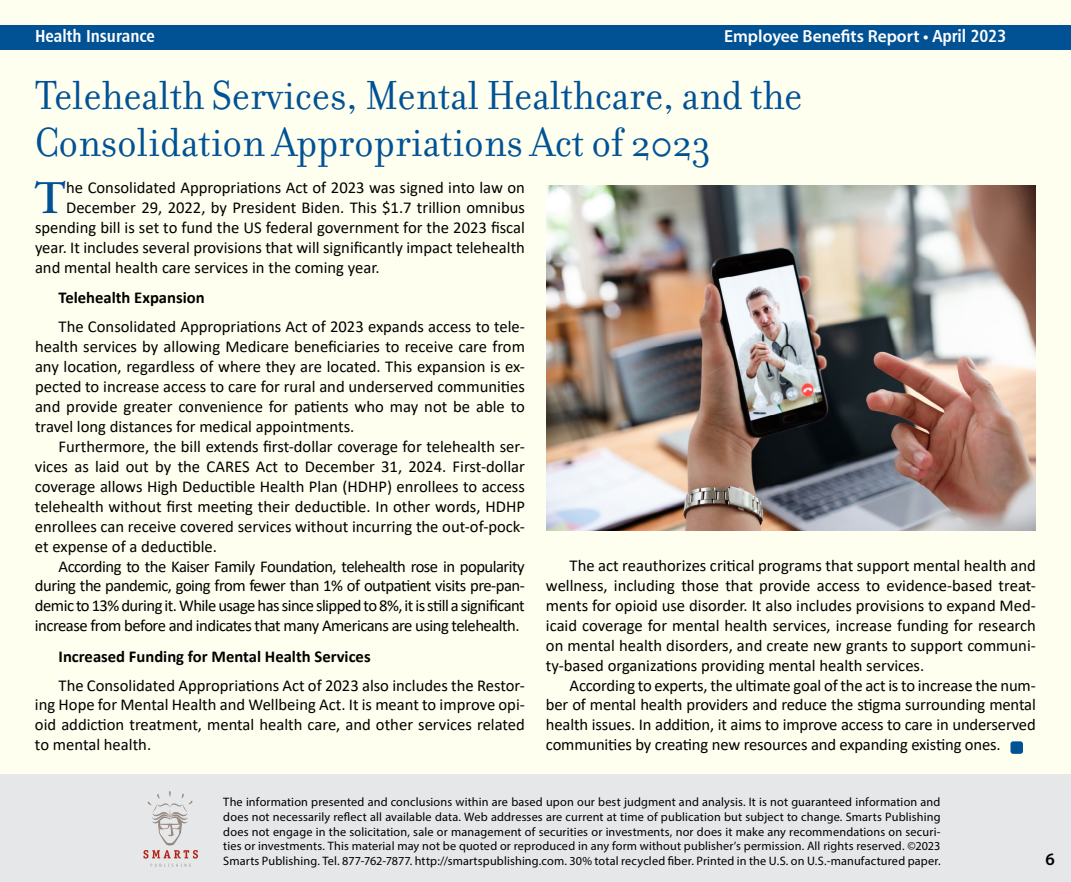
<style>
.page{position:relative;width:1071px;height:882px;background:#fff}
.page>*{position:absolute;margin:0;border:0;box-sizing:border-box;transform-origin:0 0}
.t1{font:600 46.73px "Adobe Garamond Pro";color:#005295}
.t2{font:43.75px/47.2px "Filosofia OT";color:#005295;scale:.95 1}
.t3{font:600 17.5px "Myriad Pro";color:#fff}
.t4{font:17.5px "Humanist 777 BT Bold Condensed B";color:#fff}
.t5{font:600 17.5px "Myriad Pro";color:#000}
.t6{font:16.62px/19.9px "Calibri";color:#000;text-align:justify}
.t7{font:700 16.62px "Calibri";color:#000}
.t8{font:12.25px/14.7px "Myriad Pro";letter-spacing:.01em;color:#000;text-align:justify}
.s1{font-family:"Humanist 777 BT Bold Condensed B";font-weight:400}
</style>
<div class="page">
<div style="left:1px;top:1px;width:1070px;height:881px;background:#fffff0"></div>
<div style="left:0;top:25px;width:1071px;height:24px;background:#005295"></div>
<div style="left:0;top:775px;width:1071px;height:107px;background:#e6e7e8"></div>
<svg style="left:144px;top:791px;width:54px;height:76px"></svg>
<img style="left:546px;top:186px;width:490px;height:344px">
<div style="left:1010px;top:741px;width:13px;height:13px;background:#005295;border-radius:3px"></div>
<p class="t4" style="left:35px;top:25px;width:121px">Health Insurance</p>
<p class="t3" style="left:724px;top:25px;width:284px">Employee Benefits Report • <span class="s1">April 2023</span></p>
<h2 class="t2" style="left:35px;top:72px;width:809px">Telehealth Services, Mental Healthcare, and the<br>Consolidation Appropriations Act of 2023</h2>
<h1 class="t1" style="left:34px;top:171px;width:33px">T</h1>
<p class="t6" style="left:66px;top:177px;width:460px">he Consolidated Appropriations Act of 2023 was signed into law on</p>
<p class="t6" style="left:66px;top:197px;width:460px">December 29, 2022, by President Biden. This $1.7 trillion omnibus</p>
<p class="t6" style="left:35px;top:217px;width:491px">spending bill is set to fund the US federal government for the 2023 fiscal</p>
<p class="t6" style="left:35px;top:237px;width:491px">year. It includes several provisions that will significantly impact telehealth</p>
<p class="t6" style="left:35px;top:257px;width:346px">and mental health care services in the coming year.</p>
<p class="t7" style="left:59px;top:286px;width:148px">Telehealth Expansion</p>
<p class="t6" style="left:35px;top:316px;width:492px;text-indent:24px">The Consolidated Appropriations Act of 2023 expands access to tele&shy;health services by allowing Medicare beneficiaries to receive care from any location, regardless of where they are located. This expansion is ex&shy;pected to increase access to care for rural and underserved communities and provide greater convenience for patients who may not be able to travel long distances for medical appointments.</p>
<p class="t6" style="left:35px;top:436px;width:492px;text-indent:24px">Furthermore, the bill extends first-dollar coverage for telehealth ser&shy;vices as laid out by the CARES Act to December 31, 2024. First-dollar coverage allows High Deductible Health Plan (HDHP) enrollees to access telehealth without first meeting their deductible. In other words, HDHP enrollees can receive covered services without incurring the out-of-pock&shy;et expense of a deductible.</p>
<p class="t6" style="left:35px;top:556px;width:491px;text-indent:24px">According to the Kaiser Family Foundation, telehealth rose in popularity during the pandemic, going from fewer than 1% of outpatient visits pre-pan&shy;demic to 13% during it. While usage has since slipped to 8%, it is still a significant increase from before and indicates that many Americans are using telehealth.</p>
<p class="t7" style="left:59px;top:645px;width:314px">Increased Funding for Mental Health Services</p>
<p class="t6" style="left:35px;top:675px;width:492px;text-indent:24px">The Consolidated Appropriations Act of 2023 also includes the Restor&shy;ing Hope for Mental Health and Wellbeing Act. It is meant to improve opi&shy;oid addiction treatment, mental health care, and other services related to mental health.</p>
<p class="t6" style="left:546px;top:555px;width:492px;text-indent:24px">The act reauthorizes critical programs that support mental health and wellness, including those that provide access to evidence-based treat&shy;ments for opioid use disorder. It also includes provisions to expand Med&shy;icaid coverage for mental health services, increase funding for research on mental health disorders, and create new grants to support communi&shy;ty-based organizations providing mental health services.</p>
<p class="t6" style="left:546px;top:675px;width:491px;text-indent:24px">According to experts, the ultimate goal of the act is to increase the num&shy;ber of mental health providers and reduce the stigma surrounding mental health issues. In addition, it aims to improve access to care in underserved communities by creating new resources and expanding existing ones.</p>
<p class="t8" style="left:223px;top:794px;width:719px">The information presented and conclusions within are based upon our best judgment and analysis. It is not guaranteed information and does not necessarily reflect all available data. Web addresses are current at time of publication but subject to change. Smarts Publishing does not engage in the solicitation, sale or management of securities or investments, nor does it make any recommendations on securi&shy;ties or investments. This material may not be quoted or reproduced in any form without publisher’s permission. All rights reserved. ©2023<br>Smarts Publishing. Tel. 877-762-7877. http://smartspublishing.com. 30% total recycled fiber. Printed in the U.S. on U.S.-manufactured paper.</p>
<p class="t5" style="left:1045px;top:848px;width:11px">6</p>
</div>
